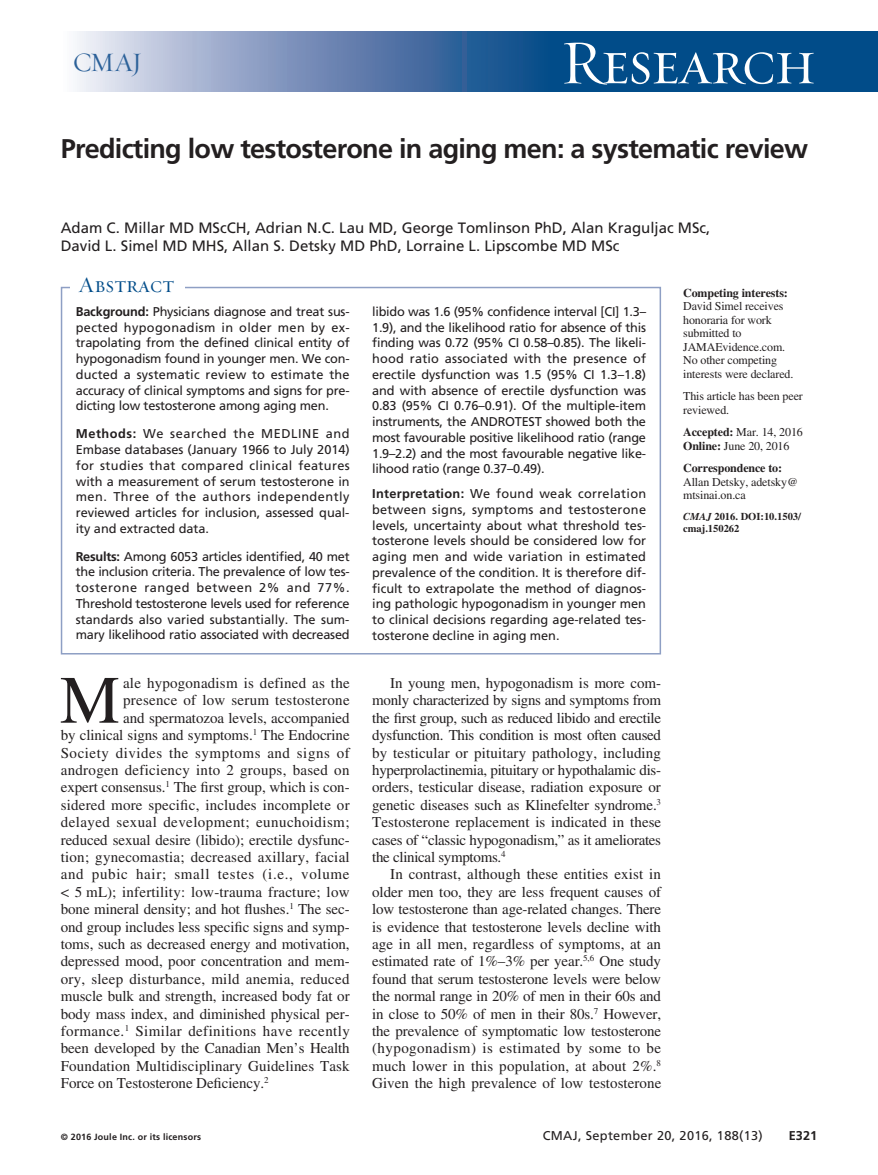
<style>
.page{position:relative;width:878px;height:1175px;background:#fff}
.page>*{position:absolute;margin:0;border:0;box-sizing:border-box;transform-origin:0 0}
.t1{font:67.5px "Times LT Std";color:#231f20}
.t2{font:63px "Requiem Display HTF Small Caps";letter-spacing:-.03em;color:#fff}
.t3{font:700 27px "Frutiger LT Std";letter-spacing:-.025em;color:#231f20}
.t4{font:27px "Requiem Display HTF Roman";color:#2c6199}
.t5{font:22.5px "Requiem Display HTF Small Caps";color:#014c89}
.t6{font:15px/17.4px "Times LT Std";letter-spacing:.005em;color:#231f20;text-align:justify}
.t7{font:15px/18px "Frutiger LT Std";color:#231f20}
.t8{font:15px "Times LT Std";letter-spacing:.025em;color:#231f20}
.t9{font:15px "Times LT Std";letter-spacing:.03em;color:#231f20}
.t10{font:15px "Times LT Std";letter-spacing:.045em;color:#231f20}
.t11{font:15px "Times LT Std";letter-spacing:.035em;color:#231f20}
.t12{font:12.75px/15.8px "Frutiger LT Std";letter-spacing:-.015em;color:#231f20;text-align:justify}
.t13{font:12.75px "Frutiger LT Std";letter-spacing:.025em;color:#231f20}
.t14{font:700 12.75px "Frutiger LT Std";color:#231f20}
.t15{font:12px/13.5px "Times LT Std";letter-spacing:-.01em;color:#231f20}
.t16{font:700 12px "Times LT Std";letter-spacing:-.01em;color:#231f20}
.t17{font:700 10.5px/12px "Times LT Std";color:#231f20}
.t18{font:700 9px "Frutiger LT Std";letter-spacing:.02em;color:#231f20}
.s1{font-weight:700}
.s2{font-style:italic}
</style>
<div class="page">
<div style="left:542px;top:32px;width:336px;height:60px;background:#014c89"></div>
<svg style="left:77px;top:32px;width:465px;height:60px;background:#7893ba"></svg>
<div style="left:61px;top:287px;width:600px;height:367px;border:2px solid #8e9fc4"></div>
<div style="left:70px;top:269px;width:115px;height:29px;background:#fff"></div>
<h3 class="t4" style="left:73px;top:46px;width:71px">CMAJ</h3>
<h2 class="t2" style="left:560px;top:26px;width:258px">Research</h2>
<h3 class="t3" style="left:61px;top:133px;width:748px">Predicting low testosterone in aging men: a systematic review</h3>
<p class="t7" style="left:61px;top:219px;width:651px">Adam C. Millar MD MScCH, Adrian N.C. Lau MD, George Tomlinson PhD, Alan Kraguljac MSc,<br>David L. Simel MD MHS, Allan S. Detsky MD PhD, Lorraine L. Lipscombe MD MSc</p>
<p class="t16" style="left:683px;top:285px;width:106px">Competing interests:</p>
<p class="t15" style="left:683px;top:299px;width:112px">David Simel receives honoraria for work submitted to<br>JAMAEvidence.com.<br>No other competing interests were declared.</p>
<p class="t15" style="left:683px;top:389px;width:121px">This article has been peer reviewed.</p>
<p class="t15" style="left:683px;top:425px;width:121px"><span class="s1">Accepted:</span> Mar. 14, 2016<br><span class="s1">Online:</span> June 20, 2016</p>
<p class="t16" style="left:683px;top:461px;width:100px">Correspondence to:</p>
<p class="t15" style="left:683px;top:475px;width:116px">Allan Detsky, adetsky@ mtsinai.on.ca</p>
<p class="t17" style="left:683px;top:510px;width:119px"><span class="s2">CMAJ</span> 2016. DOI:10.1503/ cmaj.150262</p>
<h3 class="t5" style="left:79px;top:271px;width:97px">Abstract</h3>
<p class="t12" style="left:372px;top:303px;width:275px">libido was 1.6 (95% confidence interval [CI] 1.3– 1.9), and the likelihood ratio for absence of this finding was 0.72 (95% CI 0.58–0.85). The likeli&shy;hood ratio associated with the presence of erectile dysfunction was 1.5 (95% CI 1.3–1.8) and with absence of erectile dysfunction was 0.83 (95% CI 0.76–0.91). Of the multiple-item instruments, the ANDROTEST showed both the most favourable positive likelihood ratio (range 1.9–2.2) and the most favourable negative like&shy;lihood ratio (range 0.37–0.49).</p>
<p class="t12" style="left:372px;top:486px;width:275px"><span class="s1">Interpretation:</span> We found weak correlation between signs, symptoms and testosterone levels, uncertainty about what threshold tes&shy;tosterone levels should be considered low for aging men and wide variation in estimated prevalence of the condition. It is therefore dif&shy;ficult to extrapolate the method of diagnos&shy;ing pathologic hypogonadism in younger men to clinical decisions regarding age-related tes&shy;tosterone decline in aging men.</p>
<p class="t12" style="left:76px;top:303px;width:275px"><span class="s1">Background:</span> Physicians diagnose and treat sus&shy;pected hypogonadism in older men by ex&shy;trapolating from the defined clinical entity of hypogonadism found in younger men. We con&shy;ducted a systematic review to estimate the accuracy of clinical symptoms and signs for pre&shy;dicting low testosterone among aging men.</p>
<p class="t12" style="left:76px;top:426px;width:275px"><span class="s1">Methods:</span> We searched the MEDLINE and Embase databases (January 1966 to July 2014) for studies that compared clinical features with a measurement of serum testosterone in men. Three of the authors independently reviewed articles for inclusion, assessed qual&shy;ity and extracted data.</p>
<p class="t12" style="left:76px;top:548px;width:275px"><span class="s1">Results:</span> Among 6053 articles identified, 40 met the inclusion criteria. The prevalence of low tes&shy;tosterone ranged between 2% and 77%.<br>Threshold testosterone levels used for reference standards also varied substantially. The sum&shy;mary likelihood ratio associated with decreased</p>
<h1 class="t1" style="left:60px;top:662px;width:62px">M</h1>
<p class="t6" style="left:123px;top:674px;width:228px">ale hypogonadism is defined as the</p>
<p class="t6" style="left:123px;top:691px;width:228px">presence of low serum testosterone</p>
<p class="t6" style="left:123px;top:709px;width:228px">and spermatozoa levels, accompanied</p>
<p class="t6" style="left:61px;top:726px;width:290px">by clinical signs and symptoms.<sup>1</sup> The Endocrine</p>
<p class="t11" style="left:61px;top:744px;width:290px">Society divides the symptoms and signs of</p>
<p class="t6" style="left:61px;top:761px;width:290px">androgen deficiency into 2 groups, based on</p>
<p class="t6" style="left:61px;top:778px;width:290px">expert consensus.<sup>1</sup> The first group, which is con-</p>
<p class="t6" style="left:61px;top:796px;width:290px">sidered more specific, includes incomplete or</p>
<p class="t9" style="left:61px;top:813px;width:290px">delayed sexual development; eunuchoidism;</p>
<p class="t6" style="left:61px;top:830px;width:290px">reduced sexual desire (libido); erectile dysfunc-</p>
<p class="t6" style="left:61px;top:848px;width:290px">tion; gynecomastia; decreased axillary, facial</p>
<p class="t10" style="left:61px;top:866px;width:290px">and pubic hair; small testes (i.e., volume</p>
<p class="t6" style="left:61px;top:883px;width:290px">&lt; 5 mL); infertility: low-trauma fracture; low</p>
<p class="t6" style="left:61px;top:900px;width:290px">bone mineral density; and hot flushes.<sup>1</sup> The sec-</p>
<p class="t6" style="left:61px;top:917px;width:290px">ond group includes less specific signs and symp-</p>
<p class="t6" style="left:61px;top:935px;width:290px">toms, such as decreased energy and motivation,</p>
<p class="t6" style="left:61px;top:952px;width:290px">depressed mood, poor concentration and mem-</p>
<p class="t6" style="left:61px;top:970px;width:290px">ory, sleep disturbance, mild anemia, reduced</p>
<p class="t6" style="left:61px;top:987px;width:290px">muscle bulk and strength, increased body fat or</p>
<p class="t6" style="left:61px;top:1004px;width:290px">body mass index, and diminished physical per-</p>
<p class="t8" style="left:61px;top:1022px;width:290px">formance.<sup>1</sup> Similar definitions have recently</p>
<p class="t6" style="left:61px;top:1039px;width:290px">been developed by the Canadian Men’s Health</p>
<p class="t6" style="left:61px;top:1057px;width:290px">Foundation Multidisciplinary Guidelines Task</p>
<p class="t6" style="left:61px;top:1074px;width:209px">Force on Testosterone Deficiency.<sup>2</sup></p>
<p class="t6" style="left:372px;top:674px;width:290px;text-indent:18px">In young men, hypogonadism is more com&shy;monly characterized by signs and symptoms from the first group, such as reduced libido and erectile dysfunction. This condition is most often caused by testicular or pituitary pathology, including hyperprolactinemia, pituitary or hypothalamic dis&shy;orders, testicular disease, radiation exposure or genetic diseases such as Klinefelter syndrome.<sup>3<br></sup>Testosterone replacement is indicated in these cases of “classic hypogonadism,” as it ameliorates the clinical symptoms.<sup>4</sup></p>
<p class="t6" style="left:372px;top:865px;width:290px;text-indent:18px">In contrast, although these entities exist in older men too, they are less frequent causes of low testosterone than age-related changes. There is evidence that testosterone levels decline with age in all men, regardless of symptoms, at an estimated rate of 1%–3% per year.<sup>5,6</sup> One study found that serum testosterone levels were below the normal range in 20% of men in their 60s and in close to 50% of men in their 80s.<sup>7</sup> However, the prevalence of symptomatic low testosterone (hypogonadism) is estimated by some to be much lower in this population, at about 2%.<sup>8<br></sup>Given the high prevalence of low testosterone</p>
<p class="t18" style="left:61px;top:1131px;width:142px">© 2016 Joule Inc. or its licensors</p>
<p class="t13" style="left:542px;top:1127px;width:221px">CMAJ, September 20, 2016, 188(13)</p>
<p class="t14" style="left:788px;top:1127px;width:30px">E321</p>
</div>
